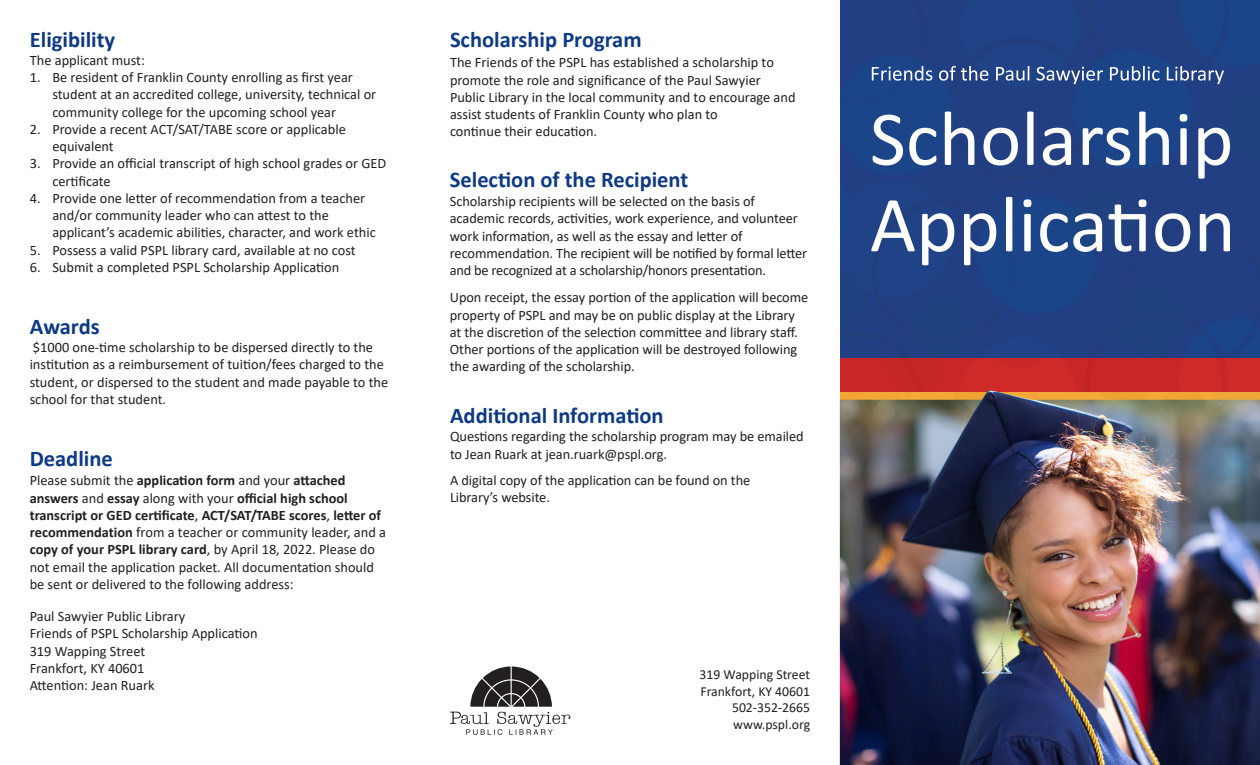
<style>
.page{position:relative;width:1260px;height:765px;background:#fff}
.page>*{position:absolute;margin:0;border:0;box-sizing:border-box;transform-origin:0 0}
.t1{font:700 22.5px "Calibri";color:#0e3a85}
.t2{font:14.38px/17.2px "Calibri";color:#231f20}
.t3{font:13.75px "Calibri";color:#231f20}
.s1{font-weight:700}
</style>
<div class="page">
<svg style="left:450px;top:666px;width:120px;height:69px"></svg>
<div style="left:840px;top:0;width:420px;height:359px;background:#223f83"></div>
<div style="left:840px;top:359px;width:420px;height:31px;background:#c82627"></div>
<svg style="left:871px;top:197px;width:359px;height:68px"></svg>
<svg style="left:873px;top:112px;width:357px;height:67px"></svg>
<svg style="left:872px;top:66px;width:352px;height:18px;background:#4d699e"></svg>
<img style="left:840px;top:390px;width:420px;height:375px">
<p class="t1" style="left:30px;top:23px;width:87px">Eligibility</p>
<p class="t2" style="left:30px;top:51px;width:117px">The applicant must:</p>
<p class="t2" style="left:52px;top:68px;width:325px;text-indent:-23px">1. Be resident of Franklin County enrolling as first year student at an accredited college, university, technical or community college for the upcoming school year</p>
<p class="t2" style="left:52px;top:120px;width:295px;text-indent:-23px">2. Provide a recent ACT/SAT/TABE score or applicable equivalent</p>
<p class="t2" style="left:52px;top:155px;width:336px;text-indent:-23px">3. Provide an official transcript of high school grades or GED certificate</p>
<p class="t2" style="left:52px;top:189px;width:325px;text-indent:-23px">4. Provide one letter of recommendation from a teacher and/or community leader who can attest to the applicant’s academic abilities, character, and work ethic</p>
<p class="t2" style="left:30px;top:241px;width:327px">5. Possess a valid PSPL library card, available at no cost</p>
<p class="t2" style="left:30px;top:258px;width:311px">6. Submit a completed PSPL Scholarship Application</p>
<p class="t1" style="left:30px;top:311px;width:72px">Awards</p>
<p class="t2" style="left:30px;top:338px;width:360px">$1000 one-time scholarship to be dispersed directly to the institution as a reimbursement of tuition/fees charged to the student, or dispersed to the student and made payable to the school for that student.</p>
<p class="t1" style="left:30px;top:443px;width:85px">Deadline</p>
<p class="t2" style="left:30px;top:472px;width:358px">Please submit the <span class="s1">application form</span> and your <span class="s1">attached answers</span> and <span class="s1">essay</span> along with your <span class="s1">official high school transcript or GED certificate</span>, <span class="s1">ACT/SAT/TABE scores</span>, <span class="s1">letter of recommendation</span> from a teacher or community leader, and a <span class="s1">copy of your PSPL library card</span>, by April 18, 2022. Please do not email the application packet. All documentation should be sent or delivered to the following address:</p>
<p class="t2" style="left:30px;top:607px;width:230px">Paul Sawyier Public Library<br>Friends of PSPL Scholarship Application<br>319 Wapping Street<br>Frankfort, KY 40601<br>Attention: Jean Ruark</p>
<p class="t1" style="left:450px;top:23px;width:193px">Scholarship Program</p>
<p class="t2" style="left:450px;top:54px;width:347px">The Friends of the PSPL has established a scholarship to promote the role and significance of the Paul Sawyier Public Library in the local community and to encourage and assist students of Franklin County who plan to<br>continue their education.</p>
<p class="t1" style="left:450px;top:164px;width:240px">Selection of the Recipient</p>
<p class="t2" style="left:450px;top:192px;width:359px">Scholarship recipients will be selected on the basis of academic records, activities, work experience, and volunteer work information, as well as the essay and letter of recommendation. The recipient will be notified by formal letter and be recognized at a scholarship/honors presentation.</p>
<p class="t2" style="left:450px;top:289px;width:360px">Upon receipt, the essay portion of the application will become property of PSPL and may be on public display at the Library at the discretion of the selection committee and library staff.<br>Other portions of the application will be destroyed following the awarding of the scholarship.</p>
<p class="t1" style="left:450px;top:399px;width:215px">Additional Information</p>
<p class="t2" style="left:450px;top:428px;width:355px">Questions regarding the scholarship program may be emailed to Jean Ruark at jean.ruark@pspl.org.</p>
<p class="t2" style="left:450px;top:471px;width:302px">A digital copy of the application can be found on the<br>Library’s website.</p>
<p class="t3" style="left:700px;top:665px;width:112px">319 Wapping Street</p>
<p class="t3" style="left:700px;top:682px;width:111px">Frankfort, KY 40601</p>
<p class="t3" style="left:732px;top:698px;width:80px">502-352-2665</p>
<p class="t3" style="left:733px;top:715px;width:78px">www.pspl.org</p>
</div>
